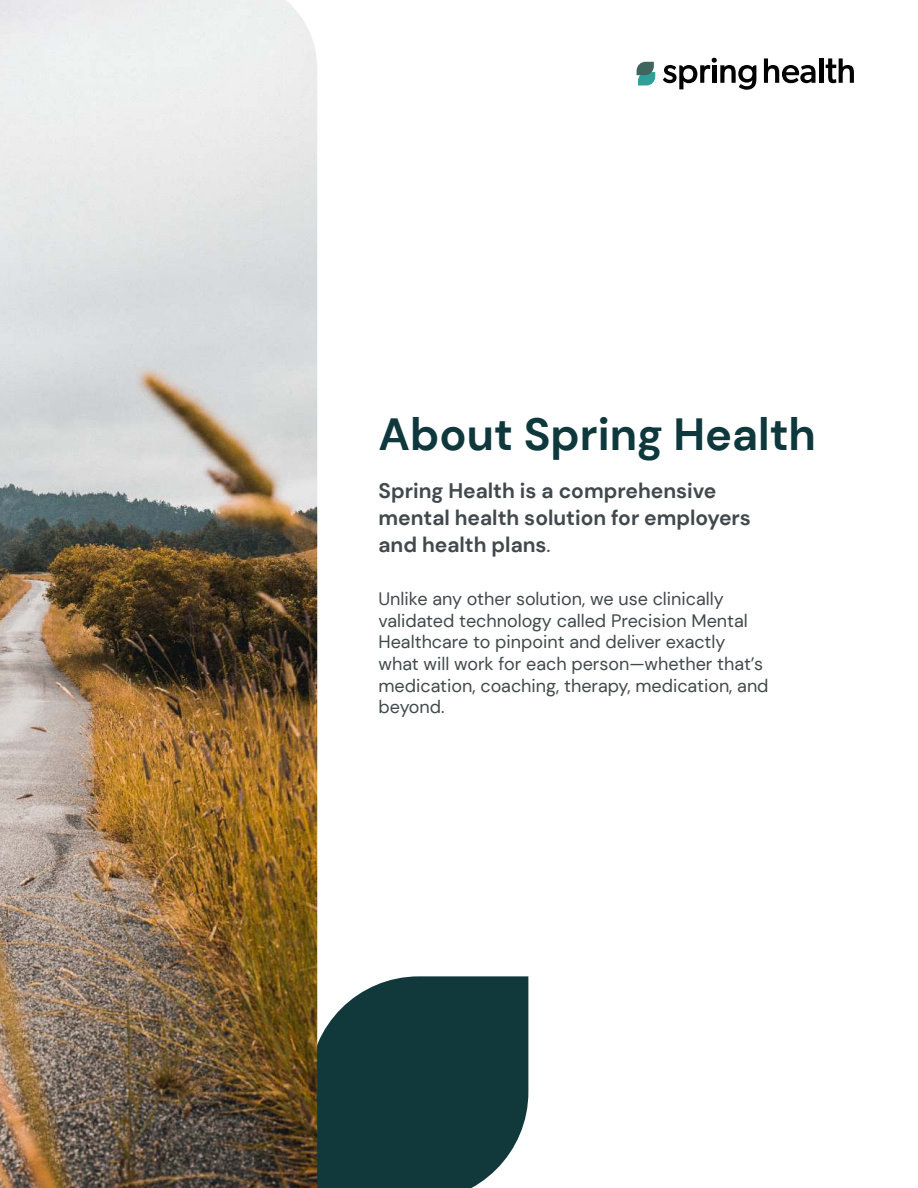
<style>
.page{position:relative;width:918px;height:1188px;background:#fff}
.page>*{position:absolute;margin:0;border:0;box-sizing:border-box;transform-origin:0 0}
.t1{font:700 45px "DM Sans";color:#0e383c}
.t2{font:700 21px/27px "DM Sans";color:#41494c}
.t3{font:18px/21.6px "DM Sans";color:#41494c}
.s1{font-weight:400}
</style>
<div class="page">
<svg style="left:317px;top:976px;width:211px;height:212px;background:#23474a"></svg>
<svg style="left:663px;top:58px;width:93px;height:32px"></svg>
<svg style="left:764px;top:58px;width:52px;height:25px"></svg>
<hr style="left:819px;top:58px;width:4px;height:25px;background:#020203">
<svg style="left:826px;top:58px;width:28px;height:25px"></svg>
<svg style="left:637px;top:62px;width:18px;height:23px"></svg>
<img style="left:0;top:0;width:317px;height:1188px">
<h1 class="t1" style="left:379px;top:417px;width:439px">About Spring Health</h1>
<p class="t2" style="left:379px;top:479px;width:374px">Spring Health is a comprehensive mental health solution for employers and health plans<span class="s1">.</span></p>
<p class="t3" style="left:379px;top:589px;width:392px">Unlike any other solution, we use clinically validated technology called Precision Mental Healthcare to pinpoint and deliver exactly what will work for each person—whether that’s medication, coaching, therapy, medication, and beyond.</p>
</div>
